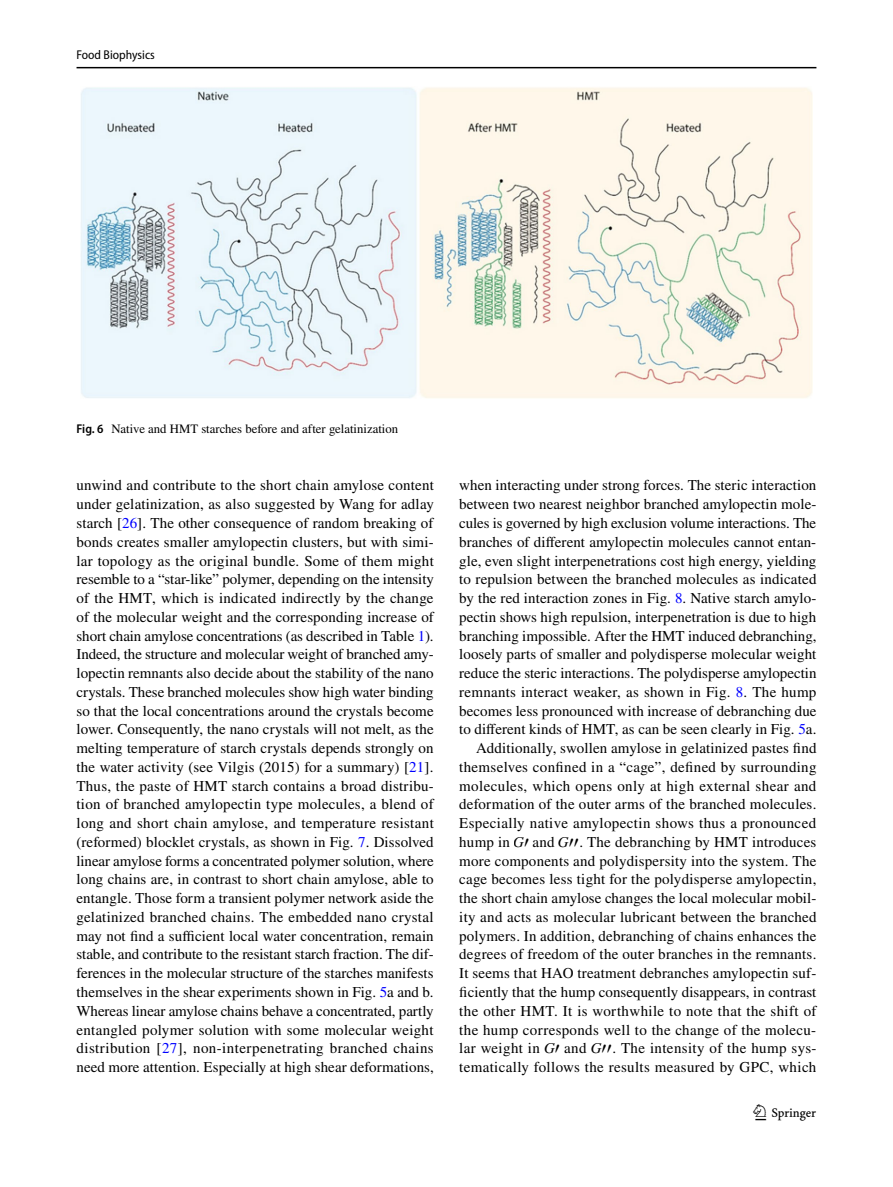
<style>
.page{position:relative;width:893px;height:1187px;background:#fff}
.page>*{position:absolute;margin:0;border:0;box-sizing:border-box;transform-origin:0 0}
.t1{font:22.5px "Springnew Regular 3";color:#000}
.t2{font:15px/18.8px "STIX";letter-spacing:.005em;color:#000;text-align:justify}
.t3{font:12.75px "STIX";color:#000}
.t4{font:semi-condensed 12.75px "Myriad Pro";color:#000}
.s1{font-family:"Myriad Pro";font-weight:600;font-stretch:semi-condensed}
.s2{color:#00f}
.s3{font-family:"STIX General Italic 4"}
.s4{font-family:"STIX Math Regular 8"}
.s5{font-family:"STIX General Italic 5"}
.s6{font-family:"STIX Math Regular 9"}
.s7{font-family:"STIX General Italic 6"}
.s8{font-family:"STIX Math Regular 10"}
.s9{font-family:"STIX General Italic 7"}
.s10{font-family:"STIX Math Regular 11"}
</style>
<div class="page">
<hr style="left:77px;top:67px;width:739px;height:1px;background:#000">
<img style="left:81px;top:87px;width:731px;height:311px">
<p class="t4" style="left:77px;top:48px;width:80px">Food Biophysics</p>
<p class="t3" style="left:77px;top:420px;width:323px"><span class="s1">Fig. 6</span> Native and HMT starches before and after gelatinization</p>
<p class="t2" style="left:77px;top:477px;width:359px">unwind and contribute to the short chain amylose content under gelatinization, as also suggested by Wang for adlay starch [<span class="s2">26</span>]. The other consequence of random breaking of bonds creates smaller amylopectin clusters, but with simi&shy;lar topology as the original bundle. Some of them might resemble to a “star-like” polymer, depending on the intensity of the HMT, which is indicated indirectly by the change of the molecular weight and the corresponding increase of short chain amylose concentrations (as described in Table <span class="s2">1</span>).<br>Indeed, the structure and molecular weight of branched amy&shy;lopectin remnants also decide about the stability of the nano crystals. These branched molecules show high water binding so that the local concentrations around the crystals become lower. Consequently, the nano crystals will not melt, as the melting temperature of starch crystals depends strongly on the water activity (see Vilgis (2015) for a summary) [<span class="s2">21</span>].<br>Thus, the paste of HMT starch contains a broad distribu&shy;tion of branched amylopectin type molecules, a blend of long and short chain amylose, and temperature resistant (reformed) blocklet crystals, as shown in Fig. <span class="s2">7</span>. Dissolved linear amylose forms a concentrated polymer solution, where long chains are, in contrast to short chain amylose, able to entangle. Those form a transient polymer network aside the gelatinized branched chains. The embedded nano crystal may not find a sufficient local water concentration, remain stable, and contribute to the resistant starch fraction. The dif&shy;ferences in the molecular structure of the starches manifests themselves in the shear experiments shown in Fig. <span class="s2">5</span>a and b.<br>Whereas linear amylose chains behave a concentrated, partly entangled polymer solution with some molecular weight distribution [<span class="s2">27</span>], non-interpenetrating branched chains need more attention. Especially at high shear deformations,</p>
<p class="t2" style="left:459px;top:477px;width:359px;text-align:right">when interacting under strong forces. The steric interaction between two nearest neighbor branched amylopectin mole&shy;cules is governed by high exclusion volume interactions. The branches of different amylopectin molecules cannot entan&shy;gle, even slight interpenetrations cost high energy, yielding to repulsion between the branched molecules as indicated by the red interaction zones in Fig. <span class="s2">8</span>. Native starch amylo&shy;pectin shows high repulsion, interpenetration is due to high branching impossible. After the HMT induced debranching, loosely parts of smaller and polydisperse molecular weight reduce the steric interactions. The polydisperse amylopectin remnants interact weaker, as shown in Fig. <span class="s2">8</span>. The hump becomes less pronounced with increase of debranching due to different kinds of HMT, as can be seen clearly in Fig. <span class="s2">5</span>a.<br>Additionally, swollen amylose in gelatinized pastes find themselves confined in a “cage”, defined by surrounding molecules, which opens only at high external shear and deformation of the outer arms of the branched molecules.<br>Especially native amylopectin shows thus a pronounced hump in <span class="s3">G</span><span class="s4">′</span> and <span class="s5">G</span><span class="s6">′′</span>. The debranching by HMT introduces more components and polydispersity into the system. The cage becomes less tight for the polydisperse amylopectin, the short chain amylose changes the local molecular mobil&shy;ity and acts as molecular lubricant between the branched polymers. In addition, debranching of chains enhances the degrees of freedom of the outer branches in the remnants.<br>It seems that HAO treatment debranches amylopectin suf&shy;ficiently that the hump consequently disappears, in contrast the other HMT. It is worthwhile to note that the shift of the hump corresponds well to the change of the molecu&shy;lar weight in <span class="s7">G</span><span class="s8">′</span> and <span class="s9">G</span><span class="s10">′′</span>. The intensity of the hump sys&shy;tematically follows the results measured by GPC, which</p>
<h1 class="t1" style="left:755px;top:1104px;width:62px">1 3</h1>
</div>
